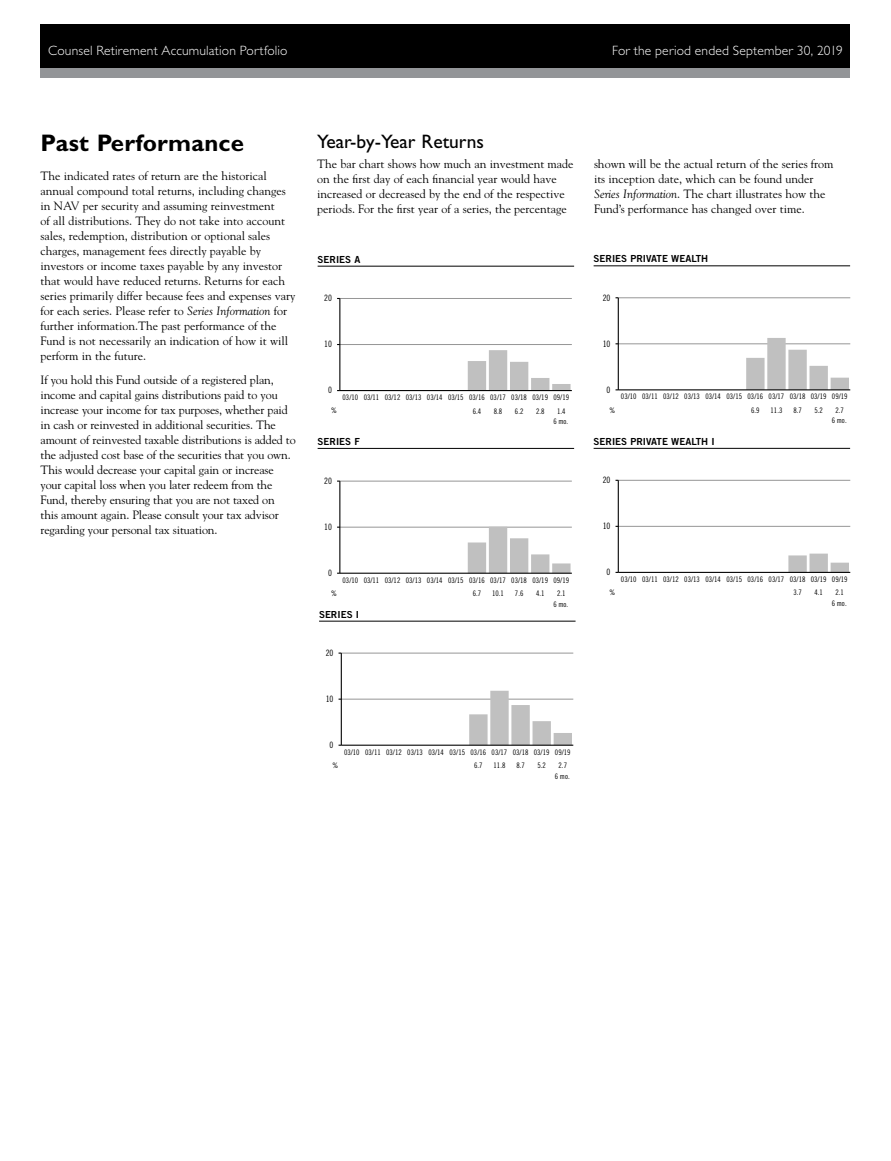
<style>
.page{position:relative;width:891px;height:1161px;background:#fff}
.page>*{position:absolute;margin:0;border:0;box-sizing:border-box;transform-origin:0 0}
.Head_-_Text{font:700 24px "Gill Sans Std";letter-spacing:.01em;color:#000}
.Subhead_Bold{font:19.5px "Gill Sans Std";color:#000}
.t1{font:300 13.5px "Gill Sans Std";letter-spacing:.015em;color:#fff}
.Body_Copy{font:12px/15px "Goudy Std";color:#000}
._2nd_Sub_BOLD{font:9.75px "Trade Gothic LT Std Bd 2";color:#000}
.t2{font:8.85px "Trade Gothic LT Std Cn 18";letter-spacing:.005em;color:#000}
.t3{font:7.65px/10.6px "Trade Gothic LT Std Cn 18";letter-spacing:.005em;color:#000;text-align:center}
.s1{font-style:italic}
</style>
<div class="page">
<div style="left:40px;top:24px;width:810px;height:52px;background:#000"></div>
<div style="left:40px;top:68px;width:810px;height:10px;background:#939598"></div>
<hr style="left:340px;top:344px;width:232px;height:1px;background:#969696">
<hr style="left:340px;top:298px;width:232px;height:1px;background:#969696">
<svg style="left:468px;top:350px;width:103px;height:40px"></svg>
<hr style="left:339px;top:298px;width:1px;height:93px;background:#000">
<hr style="left:340px;top:390px;width:232px;height:1px;background:#000">
<hr style="left:319px;top:621px;width:257px;height:1px;background:#000">
<hr style="left:594px;top:265px;width:256px;height:1px;background:#000">
<hr style="left:594px;top:448px;width:256px;height:1px;background:#000">
<hr style="left:318px;top:266px;width:256px;height:1px;background:#000">
<hr style="left:318px;top:448px;width:256px;height:1px;background:#000">
<hr style="left:618px;top:344px;width:232px;height:1px;background:#969696">
<hr style="left:618px;top:298px;width:232px;height:1px;background:#969696">
<svg style="left:746px;top:338px;width:103px;height:51px"></svg>
<hr style="left:618px;top:298px;width:1px;height:92px;background:#000">
<hr style="left:618px;top:389px;width:232px;height:1px;background:#000">
<hr style="left:618px;top:526px;width:232px;height:1px;background:#969696">
<hr style="left:618px;top:480px;width:232px;height:1px;background:#969696">
<svg style="left:788px;top:554px;width:61px;height:18px"></svg>
<hr style="left:618px;top:480px;width:1px;height:92px;background:#000">
<hr style="left:618px;top:572px;width:232px;height:1px;background:#000">
<hr style="left:340px;top:527px;width:232px;height:1px;background:#969696">
<hr style="left:340px;top:481px;width:232px;height:1px;background:#969696">
<svg style="left:468px;top:527px;width:103px;height:46px"></svg>
<hr style="left:339px;top:481px;width:1px;height:92px;background:#000">
<hr style="left:340px;top:573px;width:232px;height:1px;background:#000">
<hr style="left:341px;top:699px;width:232px;height:1px;background:#969696">
<hr style="left:341px;top:653px;width:232px;height:1px;background:#969696">
<svg style="left:469px;top:691px;width:103px;height:54px"></svg>
<hr style="left:341px;top:653px;width:1px;height:92px;background:#000">
<hr style="left:341px;top:745px;width:232px;height:1px;background:#000">
<p class="t1" style="left:48px;top:43px;width:241px">Counsel Retirement Accumulation Portfolio</p>
<p class="t1" style="left:612px;top:43px;width:232px">For the period ended September 30, 2019</p>
<p class="Head_-_Text" style="left:40px;top:129px;width:205px">Past Performance</p>
<p class="Body_Copy" style="left:40px;top:168px;width:256px">The indicated rates of return are the historical annual compound total returns, including changes in NAV per security and assuming reinvestment<br>of all distributions. They do not take into account sales, redemption, distribution or optional sales charges, management fees directly payable by investors or income taxes payable by any investor that would have reduced returns. Returns for each series primarily differ because fees and expenses vary for each series. Please refer to <span class="s1">Series Information</span> for further information.The past performance of the Fund is not necessarily an indication of how it will perform in the future.</p>
<p class="Body_Copy" style="left:40px;top:372px;width:257px">If you hold this Fund outside of a registered plan, income and capital gains distributions paid to you increase your income for tax purposes, whether paid in cash or reinvested in additional securities. The amount of reinvested taxable distributions is added to the adjusted cost base of the securities that you own.<br>This would decrease your capital gain or increase your capital loss when you later redeem from the Fund, thereby ensuring that you are not taxed on<br>this amount again. Please consult your tax advisor regarding your personal tax situation.</p>
<p class="Subhead_Bold" style="left:317px;top:131px;width:168px">Year-by-Year Returns</p>
<p class="Body_Copy" style="left:317px;top:156px;width:258px">The bar chart shows how much an investment made on the first day of each financial year would have increased or decreased by the end of the respective periods. For the first year of a series, the percentage</p>
<p class="Body_Copy" style="left:594px;top:156px;width:241px">shown will be the actual return of the series from its inception date, which can be found under <span class="s1">Series Information</span>. The chart illustrates how the Fund’s performance has changed over time.</p>
<p class="_2nd_Sub_BOLD" style="left:318px;top:253px;width:44px">SERIES A</p>
<p class="t2" style="left:324px;top:293px;width:9px">20</p>
<p class="t2" style="left:324px;top:339px;width:9px">10</p>
<p class="t2" style="left:328px;top:385px;width:5px">0</p>
<p class="t3" style="left:343px;top:392px;width:228px">03/10 03/11 03/12 03/13 03/14 03/15 03/16 03/17 03/18 03/19 09/19</p>
<p class="t3" style="left:331px;top:405px;width:7px">%</p>
<p class="t3" style="left:473px;top:405px;width:10px">6.4</p>
<p class="t3" style="left:494px;top:405px;width:10px">8.8</p>
<p class="t3" style="left:515px;top:405px;width:10px">6.2</p>
<p class="t3" style="left:536px;top:405px;width:10px">2.8</p>
<p class="t3" style="left:553px;top:405px;width:16px">1.4<br>6 mo.</p>
<p class="_2nd_Sub_BOLD" style="left:318px;top:436px;width:44px">SERIES F</p>
<p class="t2" style="left:324px;top:476px;width:9px">20</p>
<p class="t2" style="left:324px;top:522px;width:9px">10</p>
<p class="t2" style="left:328px;top:568px;width:5px">0</p>
<p class="t3" style="left:343px;top:575px;width:228px">03/10 03/11 03/12 03/13 03/14 03/15 03/16 03/17 03/18 03/19 09/19</p>
<p class="t3" style="left:331px;top:588px;width:7px">%</p>
<p class="t3" style="left:473px;top:588px;width:10px">6.7</p>
<p class="t3" style="left:492px;top:588px;width:13px">10.1</p>
<p class="t3" style="left:515px;top:588px;width:10px">7.6</p>
<p class="t3" style="left:536px;top:588px;width:10px">4.1</p>
<p class="t3" style="left:553px;top:588px;width:16px">2.1<br>6 mo.</p>
<p class="_2nd_Sub_BOLD" style="left:319px;top:608px;width:42px">SERIES I</p>
<p class="t2" style="left:326px;top:648px;width:9px">20</p>
<p class="t2" style="left:326px;top:694px;width:9px">10</p>
<p class="t2" style="left:330px;top:740px;width:5px">0</p>
<p class="t3" style="left:344px;top:747px;width:228px">03/10 03/11 03/12 03/13 03/14 03/15 03/16 03/17 03/18 03/19 09/19</p>
<p class="t3" style="left:333px;top:760px;width:7px">%</p>
<p class="t3" style="left:474px;top:760px;width:10px">6.7</p>
<p class="t3" style="left:494px;top:760px;width:13px">11.8</p>
<p class="t3" style="left:516px;top:760px;width:10px">8.7</p>
<p class="t3" style="left:537px;top:760px;width:10px">5.2</p>
<p class="t3" style="left:555px;top:760px;width:16px">2.7<br>6 mo.</p>
<p class="_2nd_Sub_BOLD" style="left:594px;top:253px;width:116px">SERIES PRIVATE WEALTH</p>
<p class="t2" style="left:603px;top:292px;width:9px">20</p>
<p class="t2" style="left:603px;top:338px;width:9px">10</p>
<p class="t2" style="left:607px;top:384px;width:5px">0</p>
<p class="t3" style="left:621px;top:391px;width:228px">03/10 03/11 03/12 03/13 03/14 03/15 03/16 03/17 03/18 03/19 09/19</p>
<p class="t3" style="left:609px;top:404px;width:7px">%</p>
<p class="t3" style="left:751px;top:405px;width:10px">6.9</p>
<p class="t3" style="left:771px;top:405px;width:13px">11.3</p>
<p class="t3" style="left:793px;top:405px;width:10px">8.7</p>
<p class="t3" style="left:814px;top:405px;width:10px">5.2</p>
<p class="t3" style="left:832px;top:405px;width:16px">2.7<br>6 mo.</p>
<p class="_2nd_Sub_BOLD" style="left:594px;top:435px;width:123px">SERIES PRIVATE WEALTH I</p>
<p class="t2" style="left:603px;top:475px;width:9px">20</p>
<p class="t2" style="left:603px;top:521px;width:9px">10</p>
<p class="t2" style="left:607px;top:567px;width:5px">0</p>
<p class="t3" style="left:621px;top:574px;width:228px">03/10 03/11 03/12 03/13 03/14 03/15 03/16 03/17 03/18 03/19 09/19</p>
<p class="t3" style="left:609px;top:587px;width:7px">%</p>
<p class="t3" style="left:793px;top:587px;width:10px">3.7</p>
<p class="t3" style="left:814px;top:587px;width:10px">4.1</p>
<p class="t3" style="left:832px;top:587px;width:16px">2.1<br>6 mo.</p>
</div>
